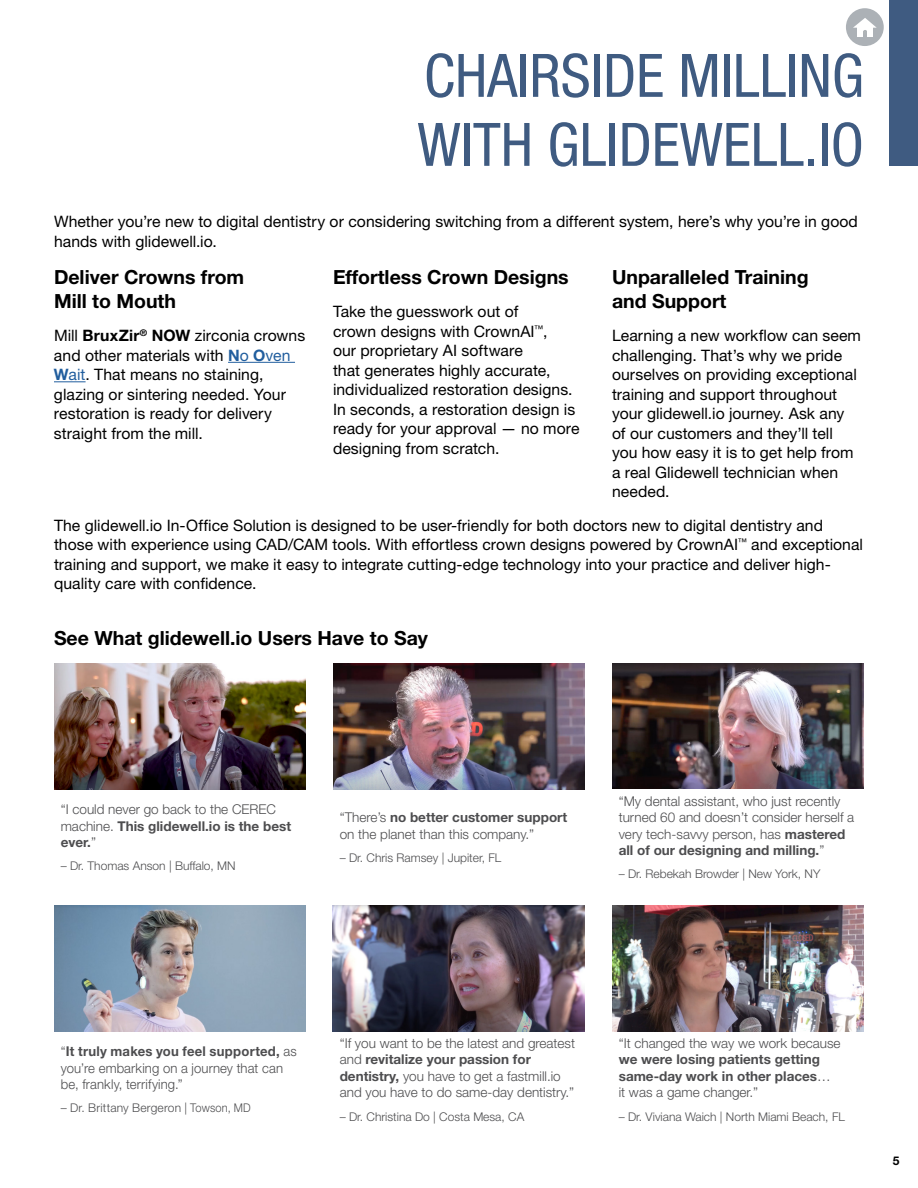
<style>
.page{position:relative;width:918px;height:1188px;background:#fff}
.page>*{position:absolute;margin:0;border:0;box-sizing:border-box;transform-origin:0 0}
.t1{font:condensed 60px/69px "Helvetica Neue LT Std";color:#3f5b81}
.t2{font:700 19.5px/24px "Helvetica Neue LT Std";color:#000}
.t3{font:15.75px/19.5px "Helvetica Neue LT Std";color:#000}
.t4{font:300 13.5px/16.5px "Helvetica Neue LT Std";color:#4d4d4f}
.t5{font:700 13.5px/16.5px "Helvetica Neue LT Std";color:#4d4d4f}
.t6{font:300 12px "Helvetica Neue LT Std";color:#4d4d4f}
.t7{font:700 12px "Helvetica Neue LT Std";color:#000}
.s1{font-weight:700}
.s2{font-weight:700;color:#215e9e}
.s3{color:#215e9e}
.s4{font-weight:300}
</style>
<div class="page">
<div style="left:846px;top:8px;width:38px;height:38px;background:#acb1b6;border-radius:50%"></div>
<svg style="left:853px;top:18px;width:24px;height:13px"></svg>
<div style="left:857px;top:28px;width:6px;height:8px;background:#fff"></div>
<div style="left:867px;top:28px;width:6px;height:8px;background:#fff"></div>
<hr style="left:228px;top:362px;width:67px;height:1px;background:#215e9e">
<hr style="left:54px;top:381px;width:32px;height:1px;background:#215e9e">
<img style="left:54px;top:663px;width:252px;height:126px">
<img style="left:54px;top:905px;width:252px;height:127px">
<img style="left:333px;top:663px;width:251px;height:126px">
<img style="left:333px;top:905px;width:251px;height:127px">
<img style="left:612px;top:663px;width:252px;height:126px">
<img style="left:612px;top:905px;width:252px;height:127px">
<div style="left:890px;top:0;width:28px;height:166px;background:#3f5b81"></div>
<h1 class="t1" style="left:417px;top:41px;width:448px">CHAIRSIDE MILLING<br>WITH GLIDEWELL.IO</h1>
<p class="t3" style="left:54px;top:212px;width:805px">Whether you’re new to digital dentistry or considering switching from a different system, here’s why you’re in good hands with glidewell.io.</p>
<p class="t2" style="left:54px;top:265px;width:192px">Deliver Crowns from<br>Mill to Mouth</p>
<p class="t3" style="left:54px;top:326px;width:253px">Mill <span class="s1">BruxZir</span><sup>®</sup> <span class="s1">NOW</span> zirconia crowns and other materials with <span class="s2">N</span><span class="s3">o</span> <span class="s2">O</span><span class="s3">ven<br></span><span class="s2">W</span><span class="s3">ait</span>. That means no staining, glazing or sintering needed. Your restoration is ready for delivery straight from the mill.</p>
<p class="t2" style="left:333px;top:265px;width:237px">Effortless Crown Designs</p>
<p class="t3" style="left:333px;top:302px;width:248px">Take the guesswork out of<br>crown designs with CrownAI<sup>™</sup>,<br>our proprietary AI software<br>that generates highly accurate, individualized restoration designs.<br>In seconds, a restoration design is ready for your approval — no more designing from scratch.</p>
<p class="t2" style="left:612px;top:265px;width:198px">Unparalleled Training and Support</p>
<p class="t3" style="left:612px;top:326px;width:251px">Learning a new workflow can seem challenging. That’s why we pride ourselves on providing exceptional training and support throughout your glidewell.io journey. Ask any of our customers and they’ll tell you how easy it is to get help from a real Glidewell technician when needed.</p>
<p class="t3" style="left:54px;top:515px;width:811px">The glidewell.io In-Office Solution is designed to be user-friendly for both doctors new to digital dentistry and those with experience using CAD/CAM tools. With effortless crown designs powered by CrownAI<sup>™</sup> and exceptional training and support, we make it easy to integrate cutting-edge technology into your practice and deliver high&shy;quality care with confidence.</p>
<p class="t2" style="left:54px;top:625px;width:376px">See What glidewell.io Users Have to Say</p>
<p class="t4" style="left:61px;top:801px;width:232px">“I could never go back to the CEREC machine. <span class="s1">This glidewell.io is the best ever.</span>”</p>
<p class="t6" style="left:61px;top:859px;width:176px">– Dr. Thomas Anson | Buffalo, MN</p>
<p class="t4" style="left:340px;top:809px;width:229px">“There’s <span class="s1">no better customer support </span>on the planet than this company.”</p>
<p class="t6" style="left:340px;top:850px;width:163px">– Dr. Chris Ramsey | Jupiter, FL</p>
<p class="t4" style="left:619px;top:792px;width:237px">“My dental assistant, who just recently turned 60 and doesn’t consider herself a very tech-savvy person, has <span class="s1">mastered all of our designing and milling.</span>”</p>
<p class="t6" style="left:619px;top:867px;width:203px">– Dr. Rebekah Browder | New York, NY</p>
<p class="t4" style="left:61px;top:1043px;width:237px">“<span class="s1">It truly makes you feel supported,</span> as you’re embarking on a journey that can be, frankly, terrifying.”</p>
<p class="t6" style="left:61px;top:1101px;width:192px">– Dr. Brittany Bergeron | Towson, MD</p>
<p class="t4" style="left:340px;top:1035px;width:237px">“If you want to be the latest and greatest and <span class="s1">revitalize your passion for dentistry,</span> you have to get a fastmill.io and you have to do same-day dentistry.”</p>
<p class="t6" style="left:340px;top:1109px;width:186px">– Dr. Christina Do | Costa Mesa, CA</p>
<p class="t4" style="left:619px;top:1035px;width:223px">“It changed the way we work because</p>
<p class="t5" style="left:619px;top:1051px;width:213px">we were losing patients getting same-day work in other places<span class="s4">… it was a game changer.”</span></p>
<p class="t6" style="left:619px;top:1109px;width:228px">– Dr. Viviana Waich | North Miami Beach, FL</p>
<p class="t7" style="left:893px;top:1154px;width:8px">5</p>
</div>
